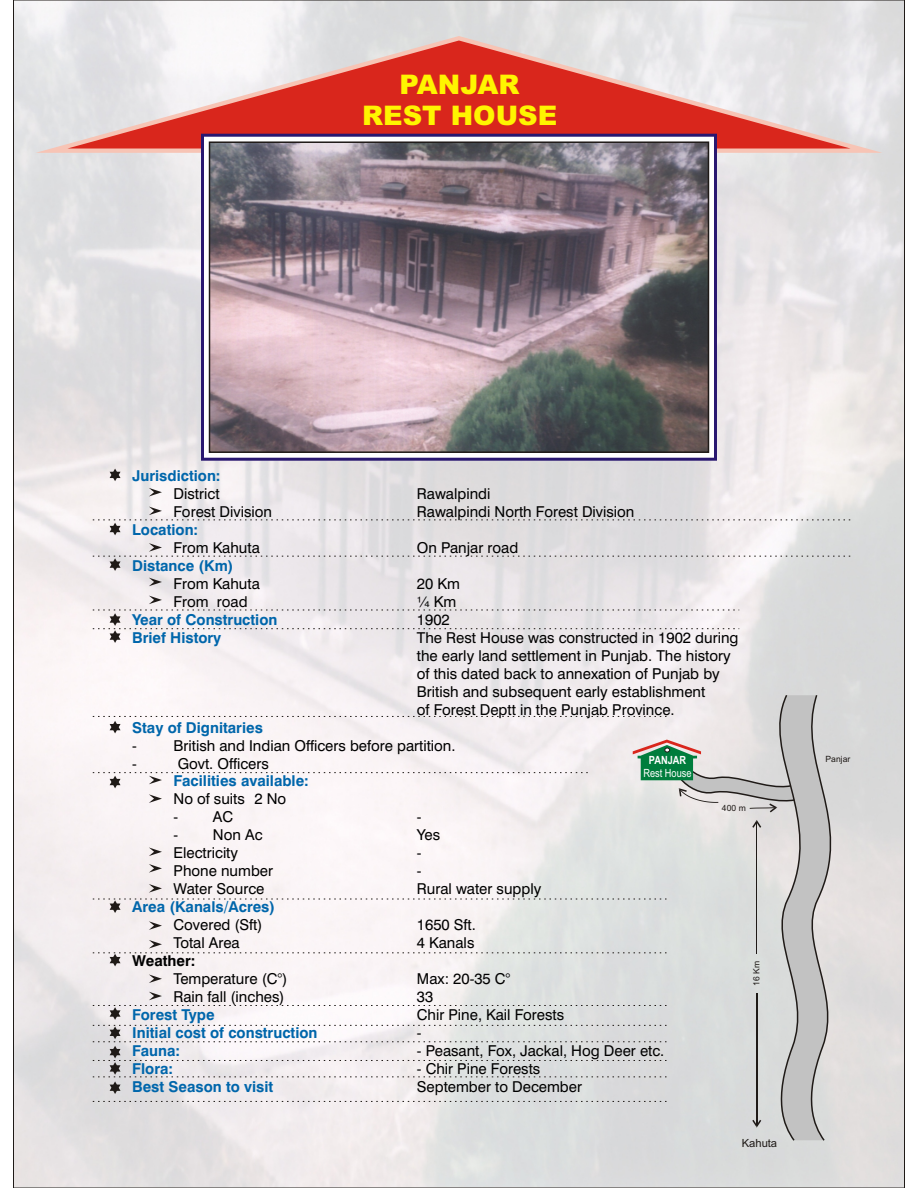
<style>
.page{position:relative;width:918px;height:1188px;background:#fff}
.page>*{position:absolute;margin:0;border:0;box-sizing:border-box;transform-origin:0 0}
.t1{font:900 27px/30.5px "Arial";color:#fff500;text-align:center}
.t2{font:15px/18px "Swis 721 BT";color:#000}
.t3{font:700 15px/18px "Swis 721 BT";color:#0066ab}
.t4{font:700 15px "Swis 721 BT";color:#000}
.t5{font:11.25px "Arial Narrow";color:#fff}
.t6{font:11.25px "Arial";color:#1f1a17}
.t7{font:700 11.25px "Arial Narrow";color:#fff}
.t8{font:8.55px "Arial";color:#1f1a17}
</style>
<div class="page">
<svg style="left:36px;top:36px;width:846px;height:117px;background:#e8dfdf"></svg>
<svg style="left:149px;top:488px;width:13px;height:9px"></svg>
<svg style="left:110px;top:469px;width:11px;height:12px"></svg>
<svg style="left:93px;top:507px;width:758px;height:28px;background:#e3e0e2"></svg>
<svg style="left:93px;top:610px;width:646px;height:33px"></svg>
<svg style="left:93px;top:543px;width:758px;height:28px;background:#e3e0e2"></svg>
<svg style="left:149px;top:578px;width:13px;height:8px"></svg>
<svg style="left:149px;top:596px;width:13px;height:8px"></svg>
<svg style="left:68px;top:40px;width:782px;height:108px;background:#e18e8b"></svg>
<div style="left:201px;top:134px;width:516px;height:327px;background:#fff;border:3px solid #291770"></div>
<img style="left:212px;top:144px;width:494px;height:306px">
<div style="left:209px;top:141px;width:500px;height:312px;border:2px solid #1f1a17"></div>
<svg style="left:93px;top:693px;width:763px;height:449px"></svg>
<h1 class="t1" style="left:362px;top:72px;width:196px">PANJAR<br>REST HOUSE</h1>
<p class="t3" style="left:132px;top:468px;width:90px">Jurisdiction:</p>
<p class="t2" style="left:174px;top:486px;width:47px">District</p>
<p class="t2" style="left:417px;top:486px;width:75px">Rawalpindi</p>
<p class="t2" style="left:174px;top:504px;width:100px">Forest Division</p>
<p class="t2" style="left:417px;top:504px;width:219px">Rawalpindi North Forest Division</p>
<p class="t2" style="left:174px;top:540px;width:88px">From Kahuta</p>
<p class="t2" style="left:417px;top:540px;width:103px">On Panjar road</p>
<p class="t2" style="left:174px;top:576px;width:88px">From Kahuta</p>
<p class="t2" style="left:417px;top:576px;width:45px">20 Km</p>
<p class="t2" style="left:174px;top:594px;width:76px">From road</p>
<p class="t2" style="left:417px;top:594px;width:323px">¼ Km<br>1902<br>The Rest House was constructed in 1902 during the early land settlement in Punjab. The history of this dated back to annexation of Punjab by<br>British and subsequent early establishment<br>of Forest Deptt in the Punjab Province.</p>
<p class="t3" style="left:132px;top:522px;width:68px">Location:</p>
<p class="t3" style="left:132px;top:558px;width:103px">Distance (Km)</p>
<p class="t3" style="left:132px;top:612px;width:147px">Year of Construction<br>Brief History</p>
<p class="t3" style="left:132px;top:720px;width:132px">Stay of Dignitaries</p>
<p class="t3" style="left:174px;top:774px;width:137px">Facilities available:</p>
<p class="t2" style="left:132px;top:738px;width:6px">-</p>
<p class="t2" style="left:174px;top:738px;width:284px">British and Indian Officers before partition.</p>
<p class="t2" style="left:132px;top:756px;width:6px">-</p>
<p class="t2" style="left:178px;top:756px;width:93px">Govt. Officers</p>
<p class="t2" style="left:174px;top:792px;width:114px">No of suits 2 No</p>
<p class="t2" style="left:174px;top:810px;width:61px">- AC</p>
<p class="t2" style="left:417px;top:810px;width:6px">-</p>
<p class="t2" style="left:174px;top:828px;width:91px">- Non Ac</p>
<p class="t2" style="left:417px;top:828px;width:25px">Yes</p>
<p class="t2" style="left:174px;top:845px;width:66px">Electricity</p>
<p class="t2" style="left:417px;top:845px;width:6px">-</p>
<p class="t2" style="left:174px;top:863px;width:101px">Phone number</p>
<p class="t2" style="left:417px;top:863px;width:6px">-</p>
<p class="t2" style="left:174px;top:881px;width:92px">Water Source</p>
<p class="t2" style="left:417px;top:881px;width:126px">Rural water supply</p>
<p class="t2" style="left:174px;top:917px;width:90px">Covered (Sft)</p>
<p class="t2" style="left:417px;top:917px;width:61px">1650 Sft.</p>
<p class="t2" style="left:174px;top:935px;width:68px">Total Area</p>
<p class="t2" style="left:417px;top:935px;width:59px">4 Kanals</p>
<p class="t4" style="left:132px;top:955px;width:65px">Weather:</p>
<p class="t2" style="left:174px;top:971px;width:115px">Temperature (C°)</p>
<p class="t2" style="left:417px;top:971px;width:95px">Max: 20-35 C°</p>
<p class="t2" style="left:174px;top:989px;width:113px">Rain fall (inches)</p>
<p class="t2" style="left:417px;top:989px;width:149px">33<br>Chir Pine, Kail Forests -</p>
<p class="t2" style="left:417px;top:1043px;width:249px">- Peasant, Fox, Jackal, Hog Deer etc.</p>
<p class="t2" style="left:417px;top:1061px;width:167px">- Chir Pine Forests<br>September to December</p>
<p class="t7" style="left:649px;top:756px;width:39px">PANJAR</p>
<p class="t5" style="left:643px;top:768px;width:50px">Rest House</p>
<p class="t3" style="left:132px;top:899px;width:144px">Area (Kanals/Acres)</p>
<p class="t3" style="left:132px;top:1007px;width:187px">Forest Type<br>Initial cost of construction<br>Fauna:<br>Flora:<br>Best Season to visit</p>
<p class="t8" style="left:722px;top:805px;width:25px">400 m</p>
<p class="t8" style="left:753px;top:986px;width:26px;rotate:-90deg">16 Km</p>
<p class="t6" style="left:742px;top:1139px;width:37px">Kahuta</p>
<p class="t8" style="left:826px;top:756px;width:26px">Panjar</p>
</div>
